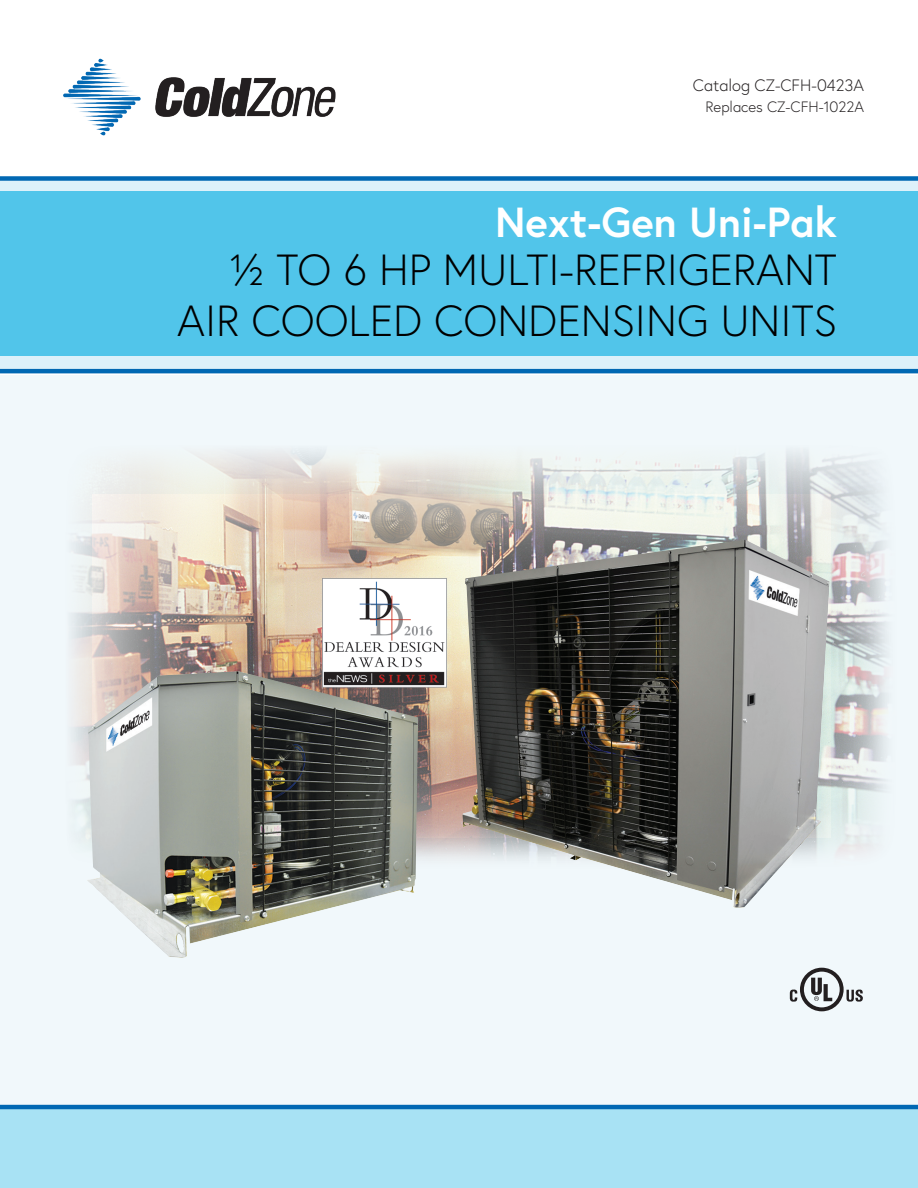
<style>
.page{position:relative;width:918px;height:1188px;background:#fff}
.page>*{position:absolute;margin:0;border:0;box-sizing:border-box;transform-origin:0 0}
.t1{font:300 43.5px/51px "Europa";color:#000;text-align:right}
.t2{font:700 42px "Europa";color:#fff}
.t3{font:300 16.5px "Europa";color:#231f20}
.t4{font:300 15px "Europa";color:#231f20}
</style>
<div class="page">
<div style="left:0;top:375px;width:918px;height:729px;background:#f1f8fb"></div>
<div style="left:0;top:179px;width:918px;height:190px;background:#ddf1fa"></div>
<div style="left:0;top:191px;width:918px;height:165px;background:#51c5ea"></div>
<img style="left:71px;top:450px;width:816px;height:409px">
<img style="left:462px;top:540px;width:368px;height:368px">
<img style="left:87px;top:671px;width:331px;height:287px">
<img style="left:63px;top:58px;width:273px;height:78px">
<svg style="left:790px;top:968px;width:73px;height:43px"></svg>
<div style="left:0;top:1107px;width:918px;height:81px;background:#a8e2f4"></div>
<hr style="left:0;top:1105px;width:918px;height:4px;background:#0168b3">
<hr style="left:0;top:369px;width:918px;height:4px;background:#0168b3">
<div style="left:0;top:176px;width:918px;height:5px;background:#0168b3"></div>
<img style="left:321px;top:577px;width:128px;height:112px">
<p class="t3" style="left:693px;top:75px;width:173px">Catalog CZ-CFH-0423A</p>
<p class="t4" style="left:706px;top:97px;width:160px">Replaces CZ-CFH-1022A</p>
<p class="t2" style="left:495px;top:193px;width:343px">Next-Gen Uni-Pak</p>
<p class="t1" style="left:177px;top:244px;width:661px">1/2 TO 6 HP MULTI-REFRIGERANT<br>AIR COOLED CONDENSING UNITS</p>
</div>
